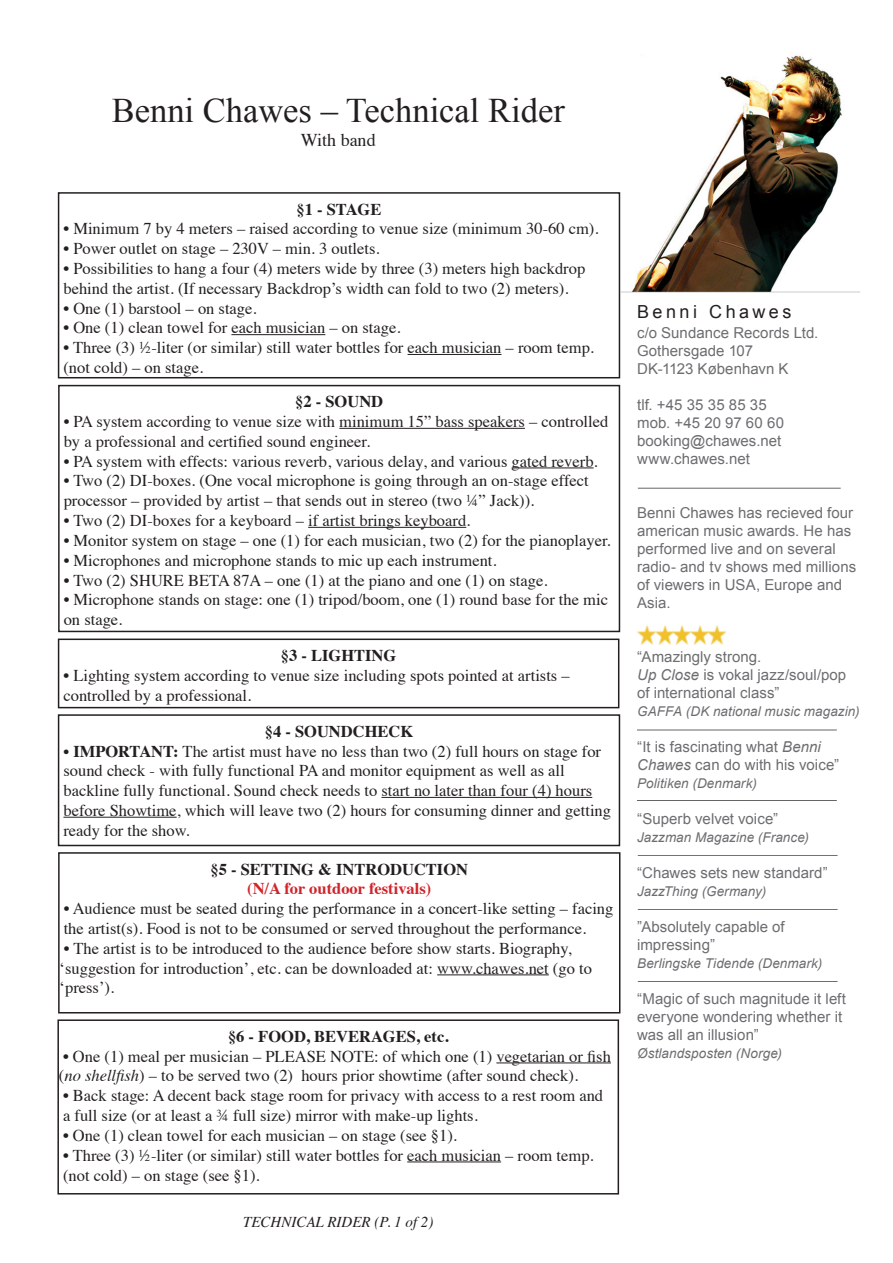
<style>
.page{position:relative;width:893px;height:1263px;background:#fff}
.page>*{position:absolute;margin:0;border:0;box-sizing:border-box;transform-origin:0 0}
.t1{font:34.5px "Times New Roman";color:#231f20}
.t2{font:18px "Arial";letter-spacing:.19em;color:#231f20}
.t3{font:18px "Times";color:#231f20}
.t4{font:16.5px/19.8px "Times";color:#231f20}
.t5{font:700 16.5px "Times";color:#231f20}
.t6{font:700 16.5px "Times";color:#d1232a}
.t7{font:15px/18px "Arial";color:#6c6d70}
.t8{font:italic 15px "Times";color:#231f20}
.t9{font:italic 13.5px "Arial";letter-spacing:.005em;color:#6c6d70}
.s1{font-weight:700}
.s2{font-style:italic}
</style>
<div class="page">
<img style="left:629px;top:55px;width:227px;height:237px">
<hr style="left:621px;top:292px;width:239px;height:1px;background:#97999c">
<hr style="left:638px;top:488px;width:203px;height:1px;background:#231f20">
<img style="left:637px;top:625px;width:88px;height:19px">
<hr style="left:637px;top:730px;width:200px;height:1px;background:#231f20">
<hr style="left:637px;top:800px;width:200px;height:1px;background:#231f20">
<hr style="left:638px;top:855px;width:200px;height:1px;background:#231f20">
<hr style="left:638px;top:909px;width:200px;height:1px;background:#231f20">
<hr style="left:638px;top:981px;width:200px;height:1px;background:#231f20">
<div style="left:58px;top:638px;width:561px;height:70px;border:2px solid #231f20"></div>
<hr style="left:231px;top:334px;width:94px;height:1px;background:#231f20">
<hr style="left:408px;top:354px;width:93px;height:1px;background:#231f20">
<div style="left:58px;top:192px;width:562px;height:186px;border:2px solid #231f20"></div>
<hr style="left:381px;top:797px;width:211px;height:1px;background:#231f20">
<hr style="left:63px;top:817px;width:114px;height:1px;background:#231f20">
<div style="left:58px;top:714px;width:562px;height:132px;border:2px solid #231f20"></div>
<hr style="left:437px;top:974px;width:112px;height:1px;background:#231f20">
<div style="left:58px;top:852px;width:562px;height:161px;border:2px solid #231f20"></div>
<hr style="left:339px;top:428px;width:186px;height:1px;background:#231f20">
<hr style="left:512px;top:467px;width:82px;height:1px;background:#231f20">
<hr style="left:308px;top:527px;width:158px;height:1px;background:#231f20">
<div style="left:58px;top:385px;width:562px;height:247px;border:2px solid #231f20"></div>
<hr style="left:496px;top:1062px;width:115px;height:1px;background:#231f20">
<hr style="left:407px;top:1161px;width:94px;height:1px;background:#231f20">
<div style="left:57px;top:1019px;width:562px;height:175px;border:2px solid #231f20"></div>
<p class="t1" style="left:112px;top:88px;width:455px">Benni Chawes – Technical Rider</p>
<p class="t3" style="left:301px;top:123px;width:76px">With band</p>
<p class="t5" style="left:297px;top:193px;width:86px">§1 - STAGE</p>
<p class="t4" style="left:63px;top:218px;width:537px">• Minimum 7 by 4 meters – raised according to venue size (minimum 30-60 cm).</p>
<p class="t4" style="left:63px;top:237px;width:318px">• Power outlet on stage – 230V – min. 3 outlets.</p>
<p class="t4" style="left:63px;top:257px;width:523px">• Possibilities to hang a four (4) meters wide by three (3) meters high backdrop</p>
<p class="t4" style="left:63px;top:277px;width:506px">behind the artist. (If necessary Backdrop’s width can fold to two (2) meters).</p>
<p class="t4" style="left:63px;top:297px;width:195px">• One (1) barstool – on stage.</p>
<p class="t4" style="left:63px;top:317px;width:339px">• One (1) clean towel for each musician – on stage.</p>
<p class="t4" style="left:63px;top:336px;width:532px">• Three (3) ½-liter (or similar) still water bottles for each musician – room temp.</p>
<p class="t4" style="left:63px;top:356px;width:141px">(not cold) – on stage.</p>
<p class="t5" style="left:295px;top:386px;width:89px">§2 - SOUND</p>
<p class="t4" style="left:64px;top:410px;width:546px">• PA system according to venue size with minimum 15” bass speakers – controlled</p>
<p class="t4" style="left:64px;top:430px;width:308px">by a professional and certified sound engineer.</p>
<p class="t4" style="left:64px;top:450px;width:535px">• PA system with effects: various reverb, various delay, and various gated reverb.</p>
<p class="t4" style="left:64px;top:470px;width:527px">• Two (2) DI-boxes. (One vocal microphone is going through an on-stage effect</p>
<p class="t4" style="left:64px;top:489px;width:472px">processor – provided by artist – that sends out in stereo (two ¼” Jack)).</p>
<p class="t4" style="left:64px;top:509px;width:408px">• Two (2) DI-boxes for a keyboard – if artist brings keyboard.</p>
<p class="t4" style="left:64px;top:529px;width:548px">• Monitor system on stage – one (1) for each musician, two (2) for the pianoplayer.</p>
<p class="t4" style="left:64px;top:549px;width:434px">• Microphones and microphone stands to mic up each instrument.</p>
<p class="t4" style="left:64px;top:569px;width:485px">• Two (2) SHURE BETA 87A – one (1) at the piano and one (1) on stage.</p>
<p class="t4" style="left:64px;top:588px;width:546px">• Microphone stands on stage: one (1) tripod/boom, one (1) round base for the mic</p>
<p class="t4" style="left:64px;top:608px;width:60px">on stage.</p>
<p class="t5" style="left:281px;top:640px;width:117px">§3 - LIGHTING</p>
<p class="t4" style="left:63px;top:664px;width:508px">• Lighting system according to venue size including spots pointed at artists –</p>
<p class="t4" style="left:63px;top:684px;width:189px">controlled by a professional.</p>
<p class="t5" style="left:265px;top:715px;width:150px">§4 - SOUNDCHECK</p>
<p class="t4" style="left:63px;top:740px;width:539px"><span class="s1">• IMPORTANT:</span> The artist must have no less than two (2) full hours on stage for</p>
<p class="t4" style="left:63px;top:759px;width:503px">sound check - with fully functional PA and monitor equipment as well as all</p>
<p class="t4" style="left:63px;top:779px;width:530px">backline fully functional. Sound check needs to start no later than four (4) hours</p>
<p class="t4" style="left:63px;top:799px;width:549px">before Showtime, which will leave two (2) hours for consuming dinner and getting</p>
<p class="t4" style="left:63px;top:819px;width:128px">ready for the show.</p>
<p class="t5" style="left:210px;top:853px;width:259px">§5 - SETTING &amp; INTRODUCTION</p>
<p class="t6" style="left:247px;top:873px;width:186px">(N/A for outdoor festivals)</p>
<p class="t4" style="left:64px;top:897px;width:551px">• Audience must be seated during the performance in a concert-like setting – facing</p>
<p class="t4" style="left:64px;top:917px;width:524px">the artist(s). Food is not to be consumed or served throughout the performance.</p>
<p class="t4" style="left:60px;top:937px;width:534px">• The artist is to be introduced to the audience before show starts. Biography, ‘suggestion for introduction’, etc. can be downloaded at: www.chawes.net (go to ‘press’).</p>
<p class="t5" style="left:228px;top:1020px;width:222px">§6 - FOOD, BEVERAGES, etc.</p>
<p class="t4" style="left:59px;top:1045px;width:553px">• One (1) meal per musician – PLEASE NOTE: of which one (1) vegetarian or fish (<span class="s2">no shellfish</span>) – to be served two (2) hours prior showtime (after sound check).</p>
<p class="t4" style="left:63px;top:1084px;width:542px">• Back stage: A decent back stage room for privacy with access to a rest room and</p>
<p class="t4" style="left:63px;top:1104px;width:416px">a full size (or at least a ¾ full size) mirror with make-up lights.</p>
<p class="t4" style="left:63px;top:1124px;width:395px">• One (1) clean towel for each musician – on stage (see §1).</p>
<p class="t4" style="left:63px;top:1144px;width:532px">• Three (3) ½-liter (or similar) still water bottles for each musician – room temp.</p>
<p class="t4" style="left:63px;top:1163px;width:198px">(not cold) – on stage (see §1).</p>
<p class="t8" style="left:243px;top:1209px;width:192px">TECHNICAL RIDER (P. 1 of 2)</p>
<p class="t2" style="left:637px;top:300px;width:156px">Benni Chawes</p>
<p class="t7" style="left:637px;top:324px;width:183px">c/o Sundance Records Ltd.</p>
<p class="t7" style="left:637px;top:342px;width:117px">Gothersgade 107</p>
<p class="t7" style="left:637px;top:360px;width:153px">DK-1123 København K</p>
<p class="t7" style="left:637px;top:396px;width:131px">tlf. +45 35 35 85 35</p>
<p class="t7" style="left:637px;top:414px;width:148px">mob. +45 20 97 60 60</p>
<p class="t7" style="left:637px;top:432px;width:146px">booking@chawes.net</p>
<p class="t7" style="left:637px;top:450px;width:114px">www.chawes.net</p>
<p class="t7" style="left:637px;top:504px;width:221px">Benni Chawes has recieved four american music awards. He has performed live and on several radio- and tv shows med millions of viewers in USA, Europe and<br>Asia.</p>
<p class="t7" style="left:637px;top:648px;width:126px">“Amazingly strong.</p>
<p class="t7" style="left:637px;top:666px;width:211px"><span class="s2">Up Close</span> is vokal jazz/soul/pop</p>
<p class="t7" style="left:637px;top:684px;width:144px">of international class”</p>
<p class="t9" style="left:637px;top:702px;width:224px">GAFFA (DK national music magazin)</p>
<p class="t7" style="left:637px;top:738px;width:204px">“It is fascinating what <span class="s2">Benni<br>Chawes</span> can do with his voice”</p>
<p class="t9" style="left:637px;top:774px;width:121px">Politiken (Denmark)</p>
<p class="t7" style="left:637px;top:810px;width:143px">“Superb velvet voice”</p>
<p class="t9" style="left:637px;top:828px;width:174px">Jazzman Magazine (France)</p>
<p class="t7" style="left:637px;top:864px;width:192px">“Chawes sets new standard”</p>
<p class="t9" style="left:637px;top:882px;width:131px">JazzThing (Germany)</p>
<p class="t7" style="left:637px;top:918px;width:149px">”Absolutely capable of impressing”</p>
<p class="t9" style="left:637px;top:954px;width:187px">Berlingske Tidende (Denmark)</p>
<p class="t7" style="left:637px;top:990px;width:210px">“Magic of such magnitude it left everyone wondering whether it</p>
<p class="t7" style="left:637px;top:1026px;width:123px">was all an illusion”</p>
<p class="t9" style="left:637px;top:1044px;width:146px">Østlandsposten (Norge)</p>
</div>
